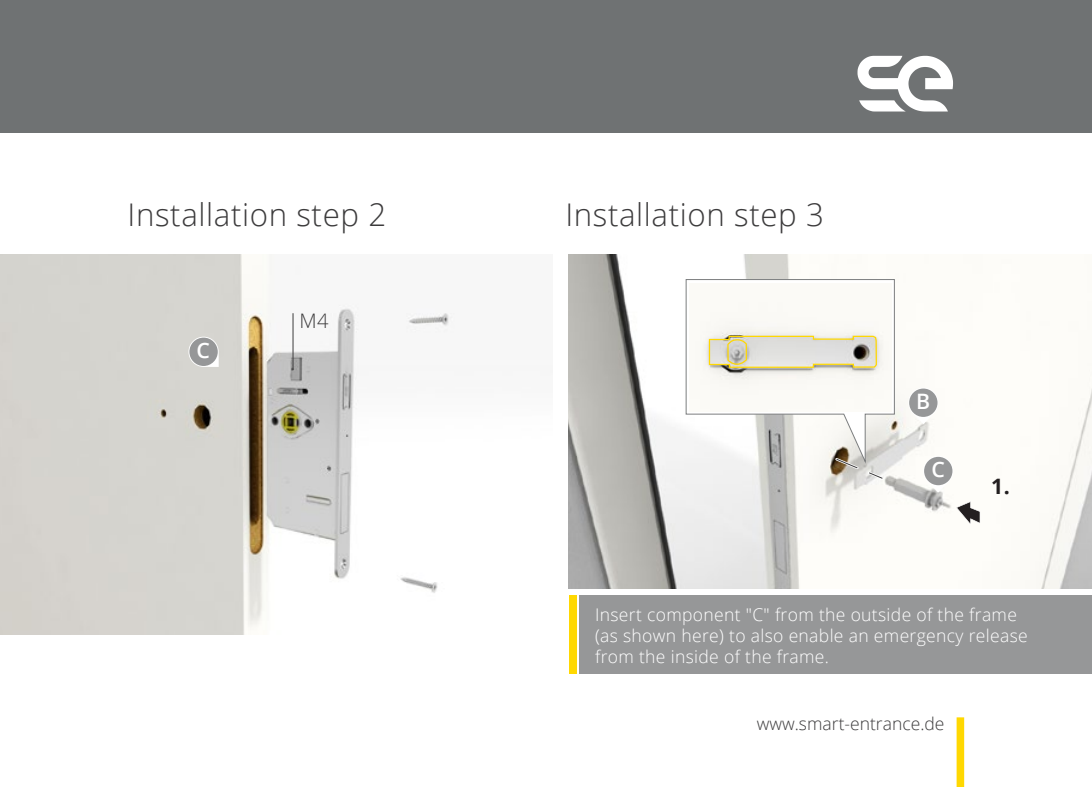
<style>
.page{position:relative;width:1092px;height:787px;background:#fff}
.page>*{position:absolute;margin:0;border:0;box-sizing:border-box;transform-origin:0 0}
.t1{font:300 31.25px "Open Sans";letter-spacing:.02em;color:#3c3b3c}
.t2{font:600 21.25px "Open Sans";color:#fff}
.t3{font:700 21.25px "Open Sans";color:#231f20}
.t4{font:300 20px "Open Sans";color:#3c3b3c}
.t5{font:300 17.5px/21px "Open Sans";letter-spacing:.02em;color:#fff}
.t6{font:300 17.5px "Open Sans";color:#3c3b3c}
</style>
<div class="page">
<img style="left:0;top:254px;width:454px;height:380px">
<div style="left:0;top:0;width:1091px;height:133px;background:#6f7273"></div>
<svg style="left:857px;top:56px;width:96px;height:55px"></svg>
<div style="left:956px;top:717px;width:8px;height:70px;background:#ffd801"></div>
<img style="left:568px;top:254px;width:523px;height:335px">
<hr style="left:292px;top:313px;width:1px;height:57px;background:#3c3b3c">
<svg style="left:188px;top:337px;width:31px;height:30px"></svg>
<svg style="left:189px;top:337px;width:29px;height:29px"></svg>
<svg style="left:921px;top:454px;width:33px;height:38px"></svg>
<div style="left:924px;top:457px;width:28px;height:28px;background:#969798;border-radius:50%"></div>
<svg style="left:906px;top:386px;width:33px;height:38px"></svg>
<div style="left:909px;top:388px;width:28px;height:29px;background:#969798;border-radius:50%"></div>
<svg style="left:956px;top:501px;width:24px;height:23px"></svg>
<svg style="left:685px;top:279px;width:209px;height:185px"></svg>
<div style="left:689px;top:284px;width:202px;height:127px;background:#fbfaf6"></div>
<svg style="left:708px;top:335px;width:177px;height:254px"></svg>
<div style="left:579px;top:595px;width:512px;height:79px;background:#969798"></div>
<div style="left:569px;top:595px;width:7px;height:79px;background:#ffd801"></div>
<h1 class="t1" style="left:128px;top:193px;width:260px">Installation step 2</h1>
<h1 class="t1" style="left:565px;top:193px;width:260px">Installation step 3</h1>
<p class="t2" style="left:197px;top:335px;width:15px">C</p>
<p class="t4" style="left:299px;top:307px;width:31px">M4</p>
<p class="t2" style="left:916px;top:386px;width:16px">B</p>
<p class="t2" style="left:931px;top:455px;width:15px">C</p>
<p class="t3" style="left:991px;top:471px;width:20px">1.</p>
<p class="t5" style="left:595px;top:604px;width:434px">Insert component "C" from the outside of the frame (as shown here) to also enable an emergency release from the inside of the frame.</p>
<p class="t6" style="left:756px;top:712px;width:189px">www.smart-entrance.de</p>
</div>
